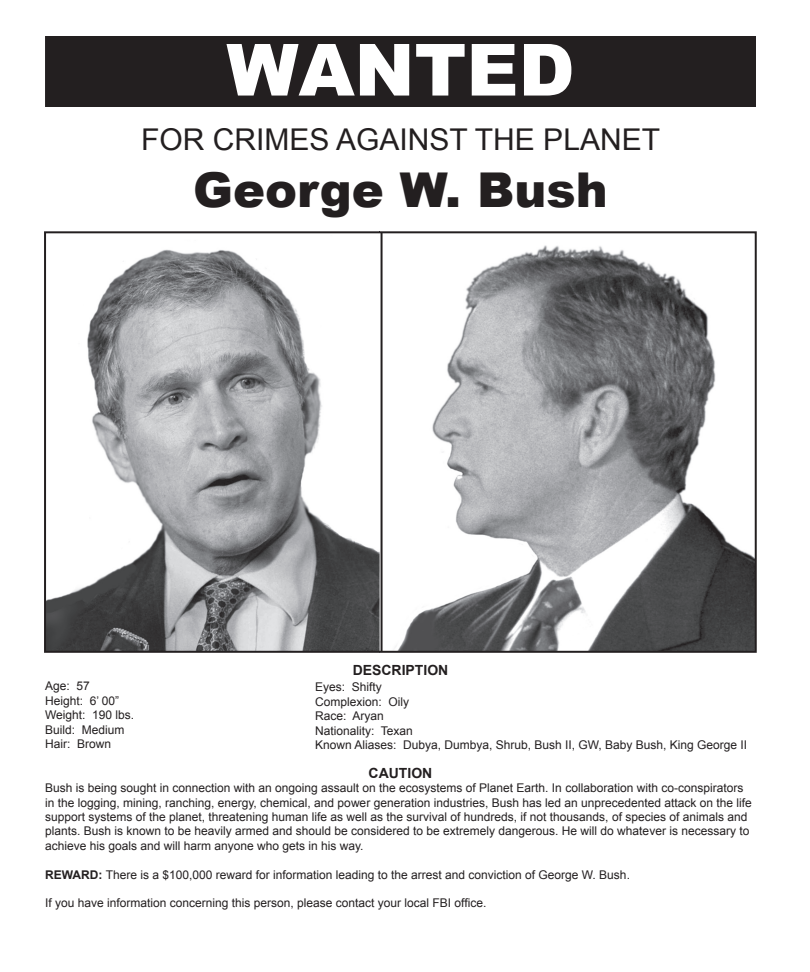
<style>
.page{position:relative;width:810px;height:972px;background:#fff}
.page>*{position:absolute;margin:0;border:0;box-sizing:border-box;transform-origin:0 0}
.t1{font:900 72px "Arial";color:#fff}
.t2{font:900 48px "Arial";color:#231f20}
.t3{font:30px "Arial";color:#231f20}
.t4{font:700 14px "Arial";color:#231f20}
.t5{font:12px/14.4px "Arial";color:#231f20}
.s1{font-weight:700}
</style>
<div class="page">
<div style="left:46px;top:37px;width:709px;height:69px;background:#231f20"></div>
<div style="left:45px;top:36px;width:711px;height:71px;border:2px solid #231f20"></div>
<img style="left:47px;top:234px;width:707px;height:416px">
<div style="left:44px;top:231px;width:713px;height:422px;border:2px solid #231f20"></div>
<hr style="left:381px;top:232px;width:2px;height:420px;background:#231f20">
<h1 class="t1" style="left:227px;top:30px;width:349px">WANTED</h1>
<h3 class="t3" style="left:141px;top:122px;width:521px">FOR CRIMES AGAINST THE PLANET</h3>
<h2 class="t2" style="left:193px;top:163px;width:416px">George W. Bush</h2>
<p class="t5" style="left:45px;top:679px;width:91px">Age: 57<br>Height: 6’ 00”<br>Weight: 190 lbs.<br>Build: Medium<br>Hair: Brown</p>
<p class="t4" style="left:353px;top:663px;width:97px">DESCRIPTION</p>
<p class="t5" style="left:315px;top:680px;width:434px">Eyes: Shifty<br>Complexion: Oily<br>Race: Aryan<br>Nationality: Texan<br>Known Aliases: Dubya, Dumbya, Shrub, Bush II, GW, Baby Bush, King George II</p>
<p class="t4" style="left:369px;top:765px;width:65px">CAUTION</p>
<p class="t5" style="left:45px;top:781px;width:708px">Bush is being sought in connection with an ongoing assault on the ecosystems of Planet Earth. In collaboration with co-conspirators in the logging, mining, ranching, energy, chemical, and power generation industries, Bush has led an unprecedented attack on the life support systems of the planet, threatening human life as well as the survival of hundreds, if not thousands, of species of animals and plants. Bush is known to be heavily armed and should be considered to be extremely dangerous. He will do whatever is necessary to achieve his goals and will harm anyone who gets in his way.</p>
<p class="t5" style="left:45px;top:867px;width:586px"><span class="s1">REWARD:</span> There is a $100,000 reward for information leading to the arrest and conviction of George W. Bush.</p>
<p class="t5" style="left:45px;top:896px;width:443px">If you have information concerning this person, please contact your local FBI office.</p>
</div>
